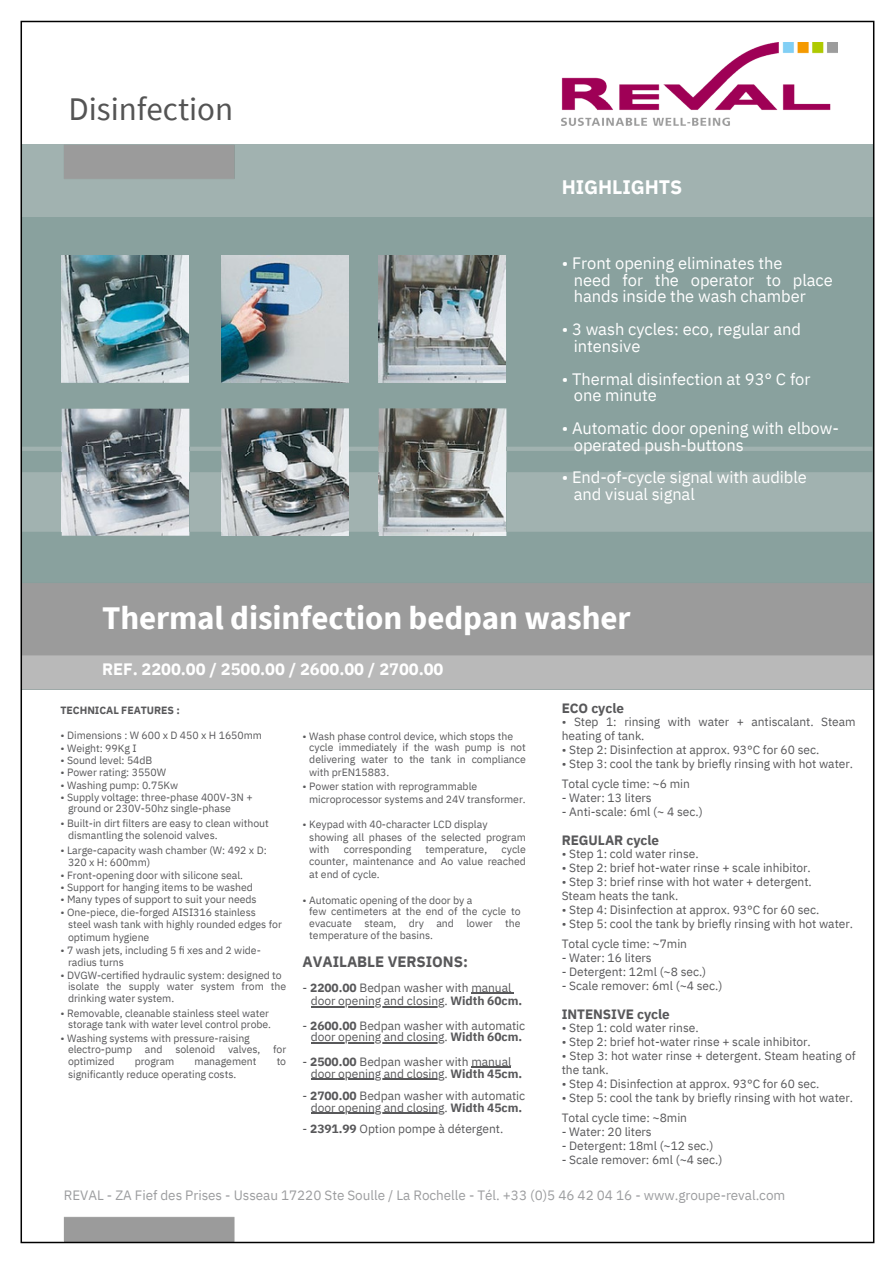
<style>
.page{position:relative;width:894px;height:1264px;background:#fff}
.page>*{position:absolute;margin:0;border:0;box-sizing:border-box;transform-origin:0 0}
.t1{font:700 33px "Source Sans Pro";letter-spacing:-.005em;color:#fff}
.t2{font:33px "Source Sans Pro";color:#545454}
.t3{font:700 19.5px "IBM Plex Sans";letter-spacing:-.005em;color:#fff}
.t4{font:16.5px/15.8px "IBM Plex Sans";letter-spacing:-.005em;color:#fff}
.t5{font:700 16.5px "IBM Plex Sans";letter-spacing:-.005em;color:#fff}
.t6{font:700 15px "IBM Plex Sans";letter-spacing:-.005em;color:#58585a}
.t7{font:13.5px "IBM Plex Sans";letter-spacing:-.005em;color:#9c9d9f}
.t8{font:700 13.5px "IBM Plex Sans";letter-spacing:-.005em;color:#58585a}
.t9{font:12px/14px "IBM Plex Sans";letter-spacing:-.005em;color:#58585a}
.t10{font:10.5px/12.3px "IBM Plex Sans";letter-spacing:-.005em;color:#58585a}
.t11{font:700 10.5px "IBM Plex Sans";letter-spacing:-.005em;color:#58585a}
.s1{font-weight:700}
</style>
<div class="page">
<img style="left:20px;top:20px;width:855px;height:1224px">
<div style="left:848px;top:1174px;width:21px;height:63px;background:#fff"></div>
<hr style="left:471px;top:992px;width:40px;height:1px;background:#58585a">
<hr style="left:311px;top:1006px;width:133px;height:1px;background:#58585a">
<hr style="left:471px;top:1066px;width:40px;height:1px;background:#58585a">
<hr style="left:311px;top:1042px;width:133px;height:1px;background:#58585a">
<hr style="left:311px;top:1112px;width:133px;height:1px;background:#58585a">
<hr style="left:311px;top:1078px;width:133px;height:1px;background:#58585a">
<img style="left:561px;top:42px;width:276px;height:83px">
<p class="t2" style="left:68px;top:87px;width:166px">Disinfection</p>
<p class="t3" style="left:561px;top:173px;width:122px">HIGHLIGHTS</p>
<p class="t4" style="left:561px;top:255px;width:222px">• Front opening eliminates the</p>
<p class="t4" style="left:573px;top:272px;width:260px">need for the operator to place hands inside the wash chamber</p>
<p class="t4" style="left:561px;top:321px;width:241px">• 3 wash cycles: eco, regular and</p>
<p class="t4" style="left:573px;top:338px;width:68px">intensive</p>
<p class="t4" style="left:561px;top:371px;width:250px">• Thermal disinfection at 93° C for</p>
<p class="t4" style="left:573px;top:387px;width:85px">one minute</p>
<p class="t4" style="left:561px;top:420px;width:279px">• Automatic door opening with elbow-</p>
<p class="t4" style="left:573px;top:437px;width:171px">operated push-buttons</p>
<p class="t4" style="left:561px;top:469px;width:246px">• End-of-cycle signal with audible</p>
<p class="t4" style="left:573px;top:486px;width:122px">and visual signal</p>
<p class="t1" style="left:102px;top:596px;width:529px">Thermal disinfection bedpan washer</p>
<p class="t5" style="left:102px;top:658px;width:343px">REF. 2200.00 / 2500.00 / 2600.00 / 2700.00</p>
<h3 class="t8" style="left:561px;top:698px;width:64px">ECO cycle</h3>
<p class="t9" style="left:561px;top:714px;width:295px">• Step 1: rinsing with water + antiscalant. Steam heating of tank.</p>
<p class="t9" style="left:561px;top:742px;width:259px">• Step 2: Disinfection at approx. 93°C for 60 sec.</p>
<p class="t9" style="left:561px;top:756px;width:293px">• Step 3: cool the tank by briefly rinsing with hot water.</p>
<p class="t9" style="left:561px;top:776px;width:130px">Total cycle time: ~6 min</p>
<p class="t9" style="left:561px;top:790px;width:91px">- Water: 13 liters</p>
<p class="t9" style="left:561px;top:804px;width:142px">- Anti-scale: 6ml (~ 4 sec.)</p>
<p class="t8" style="left:561px;top:830px;width:99px">REGULAR cycle</p>
<p class="t9" style="left:561px;top:846px;width:138px">• Step 1: cold water rinse.</p>
<p class="t9" style="left:561px;top:860px;width:250px">• Step 2: brief hot-water rinse + scale inhibitor.</p>
<p class="t9" style="left:561px;top:874px;width:251px">• Step 3: brief rinse with hot water + detergent.</p>
<p class="t9" style="left:561px;top:888px;width:118px">Steam heats the tank.</p>
<p class="t9" style="left:561px;top:902px;width:259px">• Step 4: Disinfection at approx. 93°C for 60 sec.</p>
<h5 class="t9" style="left:561px;top:916px;width:293px">• Step 5: cool the tank by briefly rinsing with hot water.</h5>
<p class="t9" style="left:561px;top:936px;width:127px">Total cycle time: ~7min</p>
<h5 class="t9" style="left:561px;top:950px;width:91px">- Water: 16 liters</h5>
<h5 class="t9" style="left:561px;top:964px;width:146px">- Detergent: 12ml (~8 sec.)</h5>
<h5 class="t9" style="left:561px;top:978px;width:162px">- Scale remover: 6ml (~4 sec.)</h5>
<h5 class="t8" style="left:561px;top:1004px;width:109px">INTENSIVE cycle</h5>
<h5 class="t9" style="left:561px;top:1020px;width:138px">• Step 1: cold water rinse.</h5>
<h5 class="t9" style="left:561px;top:1034px;width:250px">• Step 2: brief hot-water rinse + scale inhibitor.</h5>
<h5 class="t9" style="left:561px;top:1048px;width:295px">• Step 3: hot water rinse + detergent. Steam heating of the tank.</h5>
<h5 class="t9" style="left:561px;top:1076px;width:259px">• Step 4: Disinfection at approx. 93°C for 60 sec.</h5>
<h1 class="t9" style="left:561px;top:1090px;width:293px">• Step 5: cool the tank by briefly rinsing with hot water.</h1>
<h4 class="t9" style="left:561px;top:1110px;width:127px">Total cycle time: ~8min</h4>
<p class="t9" style="left:561px;top:1124px;width:91px">- Water: 20 liters</p>
<p class="t9" style="left:561px;top:1138px;width:153px">- Detergent: 18ml (~12 sec.)</p>
<p class="t9" style="left:561px;top:1152px;width:162px">- Scale remover: 6ml (~4 sec.)</p>
<p class="t7" style="left:64px;top:1185px;width:722px">REVAL - ZA Fief des Prises - Usseau 17220 Ste Soulle / La Rochelle - Tél. +33 (0)5 46 42 04 16 - www.groupe-reval.com</p>
<p class="t11" style="left:61px;top:703px;width:121px">TECHNICAL FEATURES :</p>
<p class="t10" style="left:61px;top:729px;width:203px">• Dimensions : W 600 x D 450 x H 1650mm</p>
<p class="t10" style="left:61px;top:741px;width:77px">• Weight: 99Kg I</p>
<p class="t10" style="left:61px;top:754px;width:93px">• Sound level: 54dB</p>
<p class="t10" style="left:61px;top:766px;width:107px">• Power rating: 3550W</p>
<p class="t10" style="left:61px;top:778px;width:119px">• Washing pump: 0.75Kw</p>
<p class="t10" style="left:61px;top:791px;width:194px">• Supply voltage: three-phase 400V-3N +</p>
<h5 class="t10" style="left:61px;top:816px;width:210px">• Built-in dirt filters are easy to clean without</h5>
<p class="t10" style="left:61px;top:843px;width:208px">• Large-capacity wash chamber (W: 492 x D:</p>
<p class="t10" style="left:68px;top:856px;width:84px">320 x H: 600mm)</p>
<p class="t10" style="left:302px;top:729px;width:212px">• Wash phase control device, which stops the</p>
<p class="t10" style="left:309px;top:741px;width:218px;text-align:justify">cycle immediately if the wash pump is not delivering water to the tank in compliance with prEN15883.</p>
<p class="t10" style="left:302px;top:780px;width:176px">• Power station with reprogrammable</p>
<p class="t10" style="left:309px;top:792px;width:218px">microprocessor systems and 24V transformer.</p>
<p class="t10" style="left:302px;top:818px;width:186px">• Keypad with 40-character LCD display</p>
<p class="t10" style="left:309px;top:830px;width:218px">showing all phases of the selected program with</p>
<p class="t10" style="left:68px;top:802px;width:164px">ground or 230V-50hz single-phase</p>
<p class="t10" style="left:68px;top:829px;width:151px">dismantling the solenoid valves.</p>
<p class="t10" style="left:61px;top:868px;width:184px">• Front-opening door with silicone seal.</p>
<p class="t10" style="left:61px;top:881px;width:194px">• Support for hanging items to be washed</p>
<p class="t10" style="left:61px;top:893px;width:197px">• Many types of support to suit your needs</p>
<p class="t10" style="left:61px;top:905px;width:197px">• One-piece, die-forged AISI316 stainless</p>
<p class="t10" style="left:68px;top:918px;width:215px">steel wash tank with highly rounded edges for optimum hygiene</p>
<p class="t10" style="left:61px;top:943px;width:202px">• 7 wash jets, including 5 fi xes and 2 wide-</p>
<p class="t10" style="left:68px;top:956px;width:57px">radius turns</p>
<p class="t10" style="left:61px;top:968px;width:223px">• DVGW-certified hydraulic system: designed to</p>
<p class="t10" style="left:68px;top:980px;width:219px">isolate the supply water system from the drinking water system.</p>
<p class="t10" style="left:61px;top:1006px;width:210px">• Removable, cleanable stainless steel water</p>
<p class="t10" style="left:68px;top:1017px;width:204px">storage tank with water level control probe.</p>
<p class="t10" style="left:68px;top:1042px;width:219px">electro-pump and solenoid valves, for optimized</p>
<p class="t10" style="left:309px;top:842px;width:218px;text-align:justify;text-indent:192px">cycle counter, maintenance and Ao value reached at end of cycle.</p>
<p class="t10" style="left:302px;top:893px;width:171px">• Automatic opening of the door by a</p>
<p class="t10" style="left:309px;top:904px;width:213px;text-align:justify">few centimeters at the end of the cycle to evacuate steam, dry and lower the temperature of the basins.</p>
<p class="t10" style="left:344px;top:842px;width:69px">corresponding</p>
<p class="t10" style="left:425px;top:842px;width:63px">temperature,</p>
<p class="t6" style="left:302px;top:951px;width:167px">AVAILABLE VERSIONS:</p>
<p class="t9" style="left:302px;top:980px;width:210px">- <span class="s1">2200.00</span> Bedpan washer with manual</p>
<p class="t9" style="left:311px;top:993px;width:213px">door opening and closing. <span class="s1">Width 60cm.</span></p>
<p class="t9" style="left:302px;top:1018px;width:224px">- <span class="s1">2600.00</span> Bedpan washer with automatic</p>
<p class="t9" style="left:311px;top:1029px;width:213px">door opening and closing. <span class="s1">Width 60cm.</span></p>
<p class="t10" style="left:61px;top:1031px;width:191px">• Washing systems with pressure-raising</p>
<p class="t9" style="left:302px;top:1054px;width:210px">- <span class="s1">2500.00</span> Bedpan washer with manual</p>
<p class="t10" style="left:135px;top:1055px;width:41px">program</p>
<p class="t10" style="left:194px;top:1055px;width:63px">management</p>
<p class="t10" style="left:276px;top:1055px;width:11px">to</p>
<p class="t10" style="left:68px;top:1067px;width:170px">significantly reduce operating costs.</p>
<p class="t9" style="left:311px;top:1066px;width:213px">door opening and closing. <span class="s1">Width 45cm.</span></p>
<p class="t9" style="left:302px;top:1088px;width:224px">- <span class="s1">2700.00</span> Bedpan washer with automatic</p>
<p class="t9" style="left:311px;top:1100px;width:213px">door opening and closing. <span class="s1">Width 45cm.</span></p>
<p class="t9" style="left:302px;top:1121px;width:202px">- <span class="s1">2391.99</span> Option pompe à détergent.</p>
</div>
